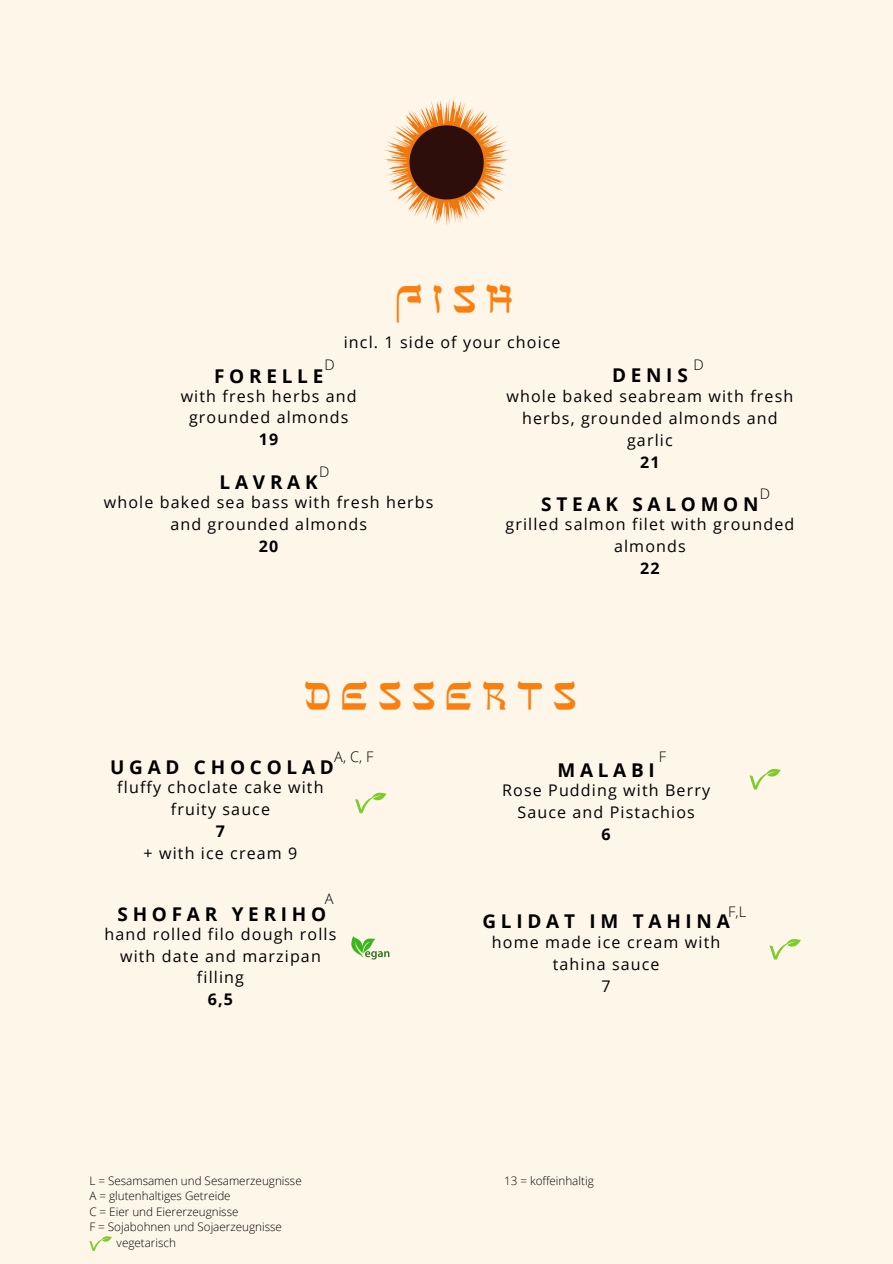
<style>
.page{position:relative;width:893px;height:1264px;background:#fff}
.page>*{position:absolute;margin:0;border:0;box-sizing:border-box;transform-origin:0 0}
.t1{font:40.5px "Sefer AH";letter-spacing:.25em;color:#fa7f0e}
.t2{font:700 18.9px "Open Sans";letter-spacing:.25em;color:#000}
.t3{font:16.05px/21.9px "Open Sans";letter-spacing:.07em;color:#000;text-align:center}
.t4{font:300 14.55px "Open Sans";color:#000}
.t5{font:300 11.7px "Open Sans";color:#000}
.s1{font-weight:700}
</style>
<div class="page">
<div style="left:0;top:0;width:892px;height:1263px;background:#fff6ea"></div>
<img style="left:384px;top:99px;width:125px;height:126px">
<svg style="left:89px;top:1236px;width:23px;height:14px"></svg>
<svg style="left:351px;top:936px;width:38px;height:23px"></svg>
<svg style="left:355px;top:792px;width:31px;height:21px"></svg>
<svg style="left:769px;top:939px;width:31px;height:20px"></svg>
<svg style="left:749px;top:769px;width:31px;height:20px"></svg>
<h2 class="t1" style="left:396px;top:274px;width:118px">Fish</h2>
<h3 class="t3" style="left:344px;top:331px;width:218px">incl. 1 side of your choice</h3>
<p class="t4" style="left:324px;top:355px;width:12px">D</p>
<h3 class="t2" style="left:214px;top:362px;width:111px">FORELLE</h3>
<p class="t3" style="left:181px;top:384px;width:177px">with fresh herbs and grounded almonds<br><span class="s1">19</span></p>
<p class="t2" style="left:220px;top:469px;width:100px">LAVRAK</p>
<h2 class="t3" style="left:104px;top:490px;width:331px">whole baked sea bass with fresh herbs and grounded almonds<br><span class="s1">20</span></h2>
<h4 class="t4" style="left:319px;top:461px;width:12px">D</h4>
<h2 class="t4" style="left:693px;top:354px;width:12px">D</h2>
<h3 class="t2" style="left:612px;top:362px;width:77px">DENIS</h3>
<p class="t3" style="left:506px;top:385px;width:288px">whole baked seabream with fresh herbs, grounded almonds and garlic<br><span class="s1">21</span></p>
<p class="t2" style="left:541px;top:491px;width:219px">STEAK SALOMON</p>
<h2 class="t3" style="left:505px;top:513px;width:290px">grilled salmon filet with grounded almonds<br><span class="s1">22</span></h2>
<h3 class="t4" style="left:759px;top:483px;width:12px">D</h3>
<h1 class="t1" style="left:304px;top:670px;width:273px">Desserts</h1>
<p class="t4" style="left:334px;top:746px;width:40px">A, C, F</p>
<h3 class="t2" style="left:110px;top:754px;width:225px">UGAD CHOCOLAD</h3>
<p class="t3" style="left:117px;top:776px;width:208px">fluffy choclate cake with fruity sauce<br><span class="s1">7<br></span>+ with ice cream 9</p>
<h3 class="t4" style="left:325px;top:888px;width:10px">A</h3>
<p class="t2" style="left:117px;top:900px;width:210px">SHOFAR YERIHO</p>
<h2 class="t3" style="left:104px;top:922px;width:233px">hand rolled filo dough rolls with date and marzipan filling<br><span class="s1">6,5</span></h2>
<h3 class="t5" style="left:89px;top:1172px;width:214px">L = Sesamsamen und Sesamerzeugnisse</h3>
<p class="t5" style="left:89px;top:1187px;width:143px">A = glutenhaltiges Getreide</p>
<h2 class="t5" style="left:89px;top:1203px;width:151px">C = Eier und Eiererzeugnisse</h2>
<h3 class="t5" style="left:89px;top:1218px;width:194px">F = Sojabohnen und Sojaerzeugnisse</h3>
<h1 class="t5" style="left:117px;top:1234px;width:61px">vegetarisch</h1>
<p class="t4" style="left:658px;top:746px;width:9px">F</p>
<p class="t2" style="left:557px;top:757px;width:99px">MALABI</p>
<p class="t3" style="left:502px;top:778px;width:209px">Rose Pudding with Berry<br>Sauce and Pistachios<br><span class="s1">6</span></p>
<h2 class="t4" style="left:728px;top:901px;width:19px">F,L</h2>
<h3 class="t2" style="left:482px;top:907px;width:249px">GLIDAT IM TAHINA</h3>
<h2 class="t3" style="left:492px;top:930px;width:230px">home made ice cream with tahina sauce<br>7</h2>
<h4 class="t5" style="left:504px;top:1172px;width:91px">13 = koffeinhaltig</h4>
</div>
